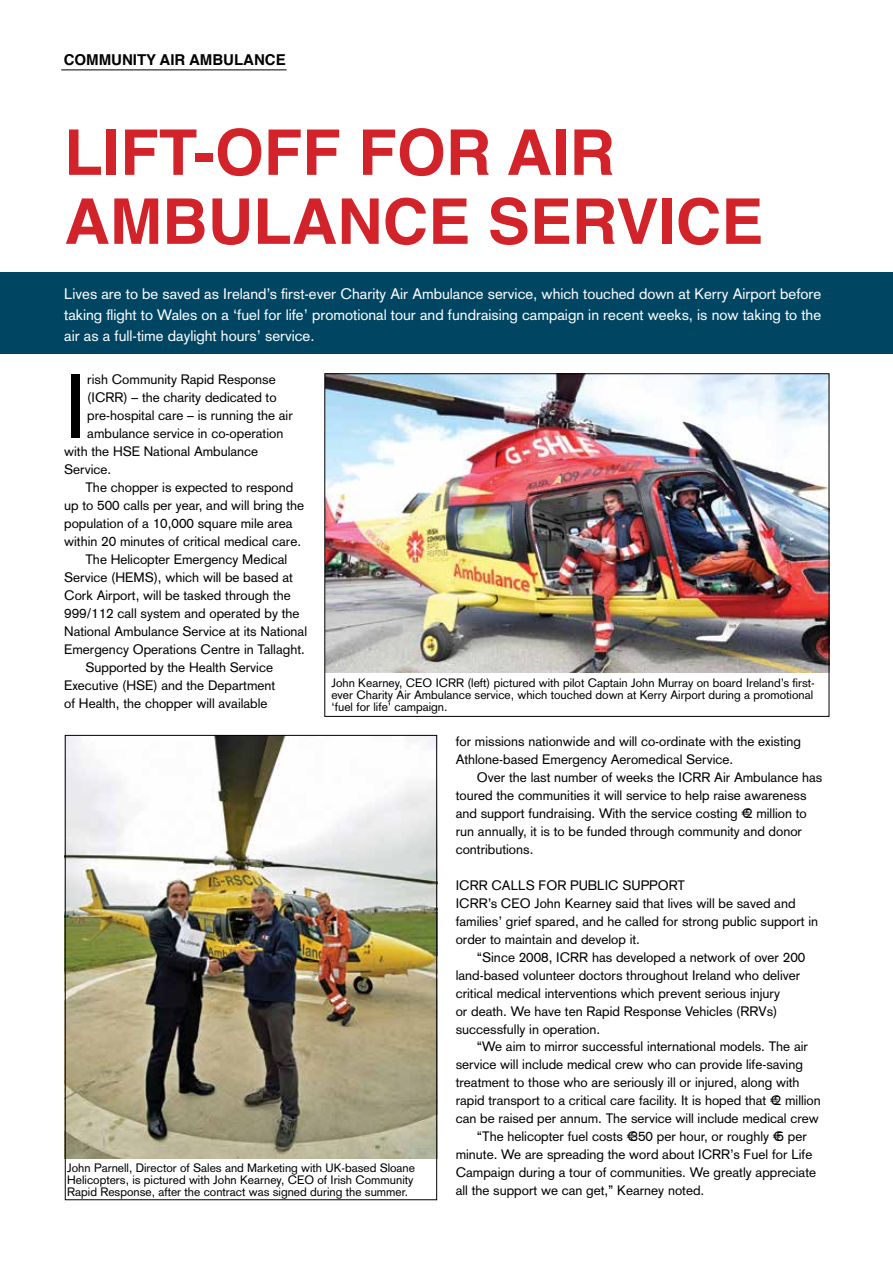
<style>
.page{position:relative;width:893px;height:1263px;background:#fff}
.page>*{position:absolute;margin:0;border:0;box-sizing:border-box;transform-origin:0 0}
.t1{font:89.4px "Akzidenz Grotesk";color:#000}
.t2{font:700 63px/69px "Helvetica";color:#d2232a}
.t3{font:15px/21px "Akzidenz Grotesk";color:#fff;text-align:justify}
.t4{font:700 15px "Helvetica";color:#000}
.t5{font:13.5px/18px "Akzidenz Grotesk";color:#000}
.t6{font:12px/12px "Akzidenz Grotesk";color:#000}
</style>
<div class="page">
<hr style="left:61px;top:69px;width:226px;height:1px;background:#000">
<div style="left:0;top:272px;width:893px;height:82px;background:#004663"></div>
<img style="left:64px;top:735px;width:374px;height:424px">
<img style="left:327px;top:375px;width:500px;height:298px">
<p class="t4" style="left:64px;top:48px;width:223px">COMMUNITY AIR AMBULANCE</p>
<h2 class="t2" style="left:64px;top:119px;width:700px">LIFT-OFF FOR AIR<br>AMBULANCE SERVICE</h2>
<p class="t3" style="left:64px;top:283px;width:759px">Lives are to be saved as Ireland’s first-ever Charity Air Ambulance service, which touched down at Kerry Airport before taking flight to Wales on a ‘fuel for life’ promotional tour and fundraising campaign in recent weeks, is now taking to the air as a full-time daylight hours’ service.</p>
<h1 class="t1" style="left:64px;top:354px;width:25px">I</h1>
<p class="t5" style="left:87px;top:370px;width:190px">rish Community Rapid Response</p>
<p class="t5" style="left:87px;top:388px;width:191px">(ICRR) – the charity dedicated to</p>
<p class="t5" style="left:87px;top:406px;width:207px">pre-hospital care – is running the air</p>
<p class="t5" style="left:87px;top:424px;width:198px">ambulance service in co-operation</p>
<p class="t5" style="left:64px;top:442px;width:196px">with the HSE National Ambulance</p>
<p class="t5" style="left:64px;top:460px;width:49px">Service.</p>
<p class="t5" style="left:85px;top:478px;width:209px">The chopper is expected to respond</p>
<p class="t5" style="left:64px;top:496px;width:241px">up to 500 calls per year, and will bring the</p>
<p class="t5" style="left:64px;top:514px;width:230px">population of a 10,000 square mile area</p>
<p class="t5" style="left:64px;top:532px;width:238px">within 20 minutes of critical medical care.</p>
<p class="t5" style="left:85px;top:550px;width:203px">The Helicopter Emergency Medical</p>
<p class="t5" style="left:64px;top:568px;width:230px">Service (HEMS), which will be based at</p>
<p class="t5" style="left:64px;top:586px;width:228px">Cork Airport, will be tasked through the</p>
<p class="t5" style="left:64px;top:604px;width:237px">999/112 call system and operated by the</p>
<p class="t5" style="left:64px;top:622px;width:244px">National Ambulance Service at its National</p>
<p class="t5" style="left:64px;top:640px;width:242px">Emergency Operations Centre in Tallaght.</p>
<p class="t5" style="left:85px;top:658px;width:189px">Supported by the Health Service</p>
<p class="t5" style="left:64px;top:676px;width:213px">Executive (HSE) and the Department</p>
<p class="t5" style="left:64px;top:694px;width:205px">of Health, the chopper will available</p>
<p class="t6" style="left:331px;top:677px;width:485px">John Kearney, CEO ICRR (left) pictured with pilot Captain John Murray on board Ireland’s first&shy;ever Charity Air Ambulance service, which touched down at Kerry Airport during a promotional ‘fuel for life’ campaign.</p>
<p class="t6" style="left:67px;top:1162px;width:349px">John Parnell, Director of Sales and Marketing with UK-based Sloane<br>Helicopters, is pictured with John Kearney, CEO of Irish Community<br>Rapid Response, after the contract was signed during the summer.</p>
<p class="t5" style="left:456px;top:732px;width:347px">for missions nationwide and will co-ordinate with the existing<br>Athlone-based Emergency Aeromedical Service.</p>
<p class="t5" style="left:456px;top:768px;width:368px;text-indent:21px">Over the last number of weeks the ICRR Air Ambulance has toured the communities it will service to help raise awareness and support fundraising. With the service costing €2 million to run annually, it is to be funded through community and donor contributions.</p>
<p class="t5" style="left:456px;top:876px;width:364px">ICRR CALLS FOR PUBLIC SUPPORT<br>ICRR’s CEO John Kearney said that lives will be saved and families’ grief spared, and he called for strong public support in order to maintain and develop it.</p>
<p class="t5" style="left:456px;top:948px;width:351px;text-indent:21px">“Since 2008, ICRR has developed a network of over 200 land-based volunteer doctors throughout Ireland who deliver critical medical interventions which prevent serious injury<br>or death. We have ten Rapid Response Vehicles (RRVs) successfully in operation.</p>
<p class="t5" style="left:477px;top:1038px;width:333px">“We aim to mirror successful international models. The air</p>
<p class="t5" style="left:456px;top:1056px;width:349px">service will include medical crew who can provide life-saving</p>
<p class="t5" style="left:456px;top:1074px;width:345px">treatment to those who are seriously ill or injured, along with</p>
<p class="t5" style="left:456px;top:1092px;width:367px">rapid transport to a critical care facility. It is hoped that €2 million</p>
<p class="t5" style="left:456px;top:1110px;width:365px">can be raised per annum. The service will include medical crew</p>
<p class="t5" style="left:477px;top:1128px;width:331px">“The helicopter fuel costs €350 per hour, or roughly €5 per</p>
<p class="t5" style="left:456px;top:1146px;width:358px">minute. We are spreading the word about ICRR’s Fuel for Life</p>
<p class="t5" style="left:456px;top:1164px;width:362px">Campaign during a tour of communities. We greatly appreciate</p>
<p class="t5" style="left:456px;top:1182px;width:250px">all the support we can get,” Kearney noted.</p>
</div>
